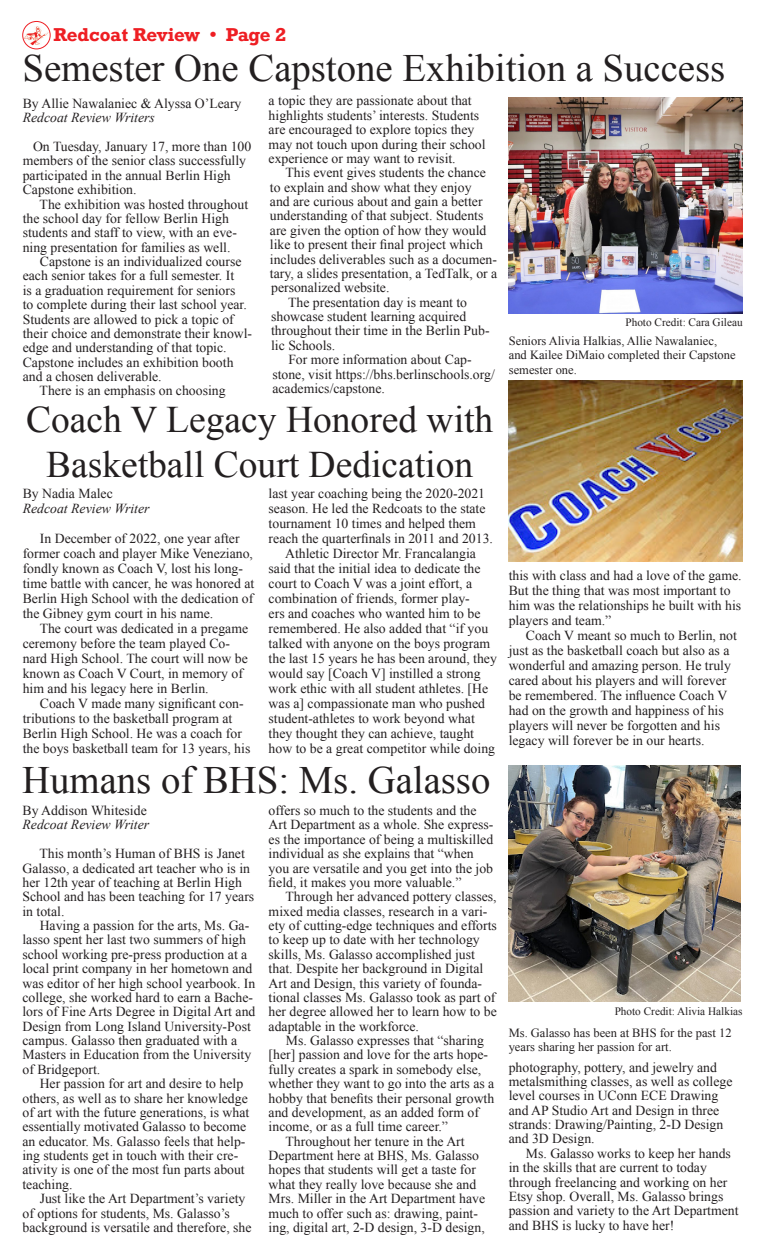
<style>
.page{position:relative;width:765px;height:1260px;background:#fff}
.page>*{position:absolute;margin:0;border:0;box-sizing:border-box;transform-origin:0 0}
.t1{font:38.75px "Times New Roman";color:#231f20}
.t2{font:37.5px/45px "Times New Roman";color:#231f20;text-align:center}
.t3{font:700 17.5px "Rockwell";letter-spacing:-.02em;color:#ee1e23}
.t4{font:13.75px/14.4px "Times New Roman";color:#231f20}
.t5{font:italic 13.75px "Times New Roman";color:#231f20}
.t6{font:12.5px/14.4px "Times New Roman";color:#231f20}
.t7{font:11.25px "Times New Roman";color:#231f20}
</style>
<div class="page">
<img style="left:24px;top:26px;width:24px;height:19px">
<div style="left:22px;top:21px;width:28px;height:28px;border:1px solid #ee1e23;border-radius:50%"></div>
<img style="left:509px;top:97px;width:234px;height:217px">
<img style="left:509px;top:766px;width:232px;height:236px">
<img style="left:509px;top:381px;width:233px;height:181px">
<p class="t3" style="left:54px;top:23px;width:234px">Redcoat Review • Page 2</p>
<p class="t1" style="left:22px;top:42px;width:704px">Semester One Capstone Exhibition a Success</p>
<p class="t4" style="left:23px;top:96px;width:220px">By Allie Nawalaniec &amp; Alyssa O’Leary</p>
<p class="t5" style="left:23px;top:108px;width:134px">Redcoat Review Writers</p>
<p class="t4" style="left:23px;top:139px;width:230px;text-indent:10px">On Tuesday, January 17, more than 100 members of the senior class successfully participated in the annual Berlin High Capstone exhibition.</p>
<p class="t4" style="left:23px;top:197px;width:227px;text-indent:17px">The exhibition was hosted throughout the school day for fellow Berlin High</p>
<p class="t4" style="left:23px;top:225px;width:216px">students and staff to view, with an eve&shy;ning presentation for families as well.</p>
<p class="t4" style="left:23px;top:254px;width:231px;text-indent:17px">Capstone is an individualized course each senior takes for a full semester. It<br>is a graduation requirement for seniors<br>to complete during their last school year.<br>Students are allowed to pick a topic of their choice and demonstrate their knowl&shy;edge and understanding of that topic.<br>Capstone includes an exhibition booth and a chosen deliverable.</p>
<p class="t4" style="left:40px;top:383px;width:187px">There is an emphasis on choosing</p>
<p class="t4" style="left:269px;top:93px;width:218px">a topic they are passionate about that highlights students’ interests. Students are encouraged to explore topics they may not touch upon during their school experience or may want to revisit.</p>
<p class="t4" style="left:270px;top:165px;width:229px;text-indent:16px">This event gives students the chance to explain and show what they enjoy<br>and are curious about and gain a better understanding of that subject. Students are given the option of how they would like to present their final project which includes deliverables such as a documen&shy;tary, a slides presentation, a TedTalk, or a personalized website.</p>
<p class="t4" style="left:271px;top:295px;width:220px;text-indent:17px">The presentation day is meant to showcase student learning acquired throughout their time in the Berlin Pub&shy;lic Schools.</p>
<p class="t4" style="left:272px;top:352px;width:224px;text-indent:16px">For more information about Cap&shy;stone, visit https://bhs.berlinschools.org/ academics/capstone.</p>
<p class="t2" style="left:26px;top:396px;width:469px">Coach V Legacy Honored with<br>Basketball Court Dedication</p>
<p class="t4" style="left:23px;top:486px;width:92px">By Nadia Malec</p>
<p class="t5" style="left:23px;top:499px;width:128px">Redcoat Review Writer</p>
<p class="t4" style="left:23px;top:531px;width:233px;line-height:15px;text-indent:17px">In December of 2022, one year after former coach and player Mike Veneziano, fondly known as Coach V, lost his long&shy;time battle with cancer, he was honored at Berlin High School with the dedication of the Gibney gym court in his name.</p>
<p class="t4" style="left:23px;top:621px;width:227px;line-height:15px;text-indent:17px">The court was dedicated in a pregame ceremony before the team played Co&shy;nard High School. The court will now be known as Coach V Court, in memory of him and his legacy here in Berlin.</p>
<p class="t4" style="left:23px;top:696px;width:229px;line-height:15px;text-indent:17px">Coach V made many significant con&shy;tributions to the basketball program at Berlin High School. He was a coach for the boys basketball team for 13 years, his</p>
<p class="t4" style="left:269px;top:486px;width:226px;line-height:15px">last year coaching being the 2020-2021 season. He led the Redcoats to the state tournament 10 times and helped them reach the quarterfinals in 2011 and 2013.</p>
<p class="t4" style="left:269px;top:546px;width:230px;line-height:15px;text-indent:16px">Athletic Director Mr. Francalangia said that the initial idea to dedicate the court to Coach V was a joint effort, a combination of friends, former play-<br>ers and coaches who wanted him to be remembered. He also added that “if you talked with anyone on the boys program the last 15 years he has been around, they would say [Coach V] instilled a strong work ethic with all student athletes. [He was a] compassionate man who pushed student-athletes to work beyond what they thought they can achieve, taught how to be a great competitor while doing</p>
<p class="t1" style="left:22px;top:754px;width:470px">Humans of BHS: Ms. Galasso</p>
<p class="t4" style="left:22px;top:803px;width:126px">By Addison Whiteside</p>
<p class="t5" style="left:22px;top:815px;width:128px">Redcoat Review Writer</p>
<p class="t4" style="left:22px;top:846px;width:233px;text-indent:17px">This month’s Human of BHS is Janet<br>Galasso, a dedicated art teacher who is in her 12th year of teaching at Berlin High<br>School and has been teaching for 17 years in total.</p>
<p class="t4" style="left:22px;top:918px;width:234px;text-indent:17px">Having a passion for the arts, Ms. Ga&shy;lasso spent her last two summers of high school working pre-press production at a local print company in her hometown and was editor of her high school yearbook. In college, she worked hard to earn a Bache&shy;lors of Fine Arts Degree in Digital Art and Design from Long Island University-Post campus. Galasso then graduated with a Masters in Education from the University of Bridgeport.</p>
<p class="t4" style="left:22px;top:1076px;width:228px;text-indent:17px">Her passion for art and desire to help others, as well as to share her knowledge of art with the future generations, is what essentially motivated Galasso to become an educator. Ms. Galasso feels that help&shy;ing students get in touch with their cre&shy;ativity is one of the most fun parts about teaching.</p>
<p class="t4" style="left:22px;top:1191px;width:231px;text-indent:17px">Just like the Art Department’s variety of options for students, Ms. Galasso’s background is versatile and therefore, she</p>
<p class="t4" style="left:269px;top:803px;width:226px">offers so much to the students and the Art Department as a whole. She express&shy;es the importance of being a multiskilled individual as she explains that “when you are versatile and you get into the job field, it makes you more valuable.”</p>
<p class="t4" style="left:269px;top:889px;width:230px;text-indent:17px">Through her advanced pottery classes, mixed media classes, research in a vari&shy;ety of cutting-edge techniques and efforts to keep up to date with her technology skills, Ms. Galasso accomplished just that. Despite her background in Digital Art and Design, this variety of founda&shy;tional classes Ms. Galasso took as part of her degree allowed her to learn how to be adaptable in the workforce.</p>
<p class="t4" style="left:269px;top:1033px;width:227px;text-indent:17px">Ms. Galasso expresses that “sharing [her] passion and love for the arts hope&shy;fully creates a spark in somebody else, whether they want to go into the arts as a hobby that benefits their personal growth and development, as an added form of income, or as a full time career.”</p>
<p class="t4" style="left:269px;top:1134px;width:218px;text-indent:17px">Throughout her tenure in the Art Department here at BHS, Ms. Galasso hopes that students will get a taste for what they really love because she and Mrs. Miller in the Art Department have much to offer such as: drawing, paint&shy;ing, digital art, 2-D design, 3-D design,</p>
<p class="t7" style="left:625px;top:314px;width:119px">Photo Credit: Cara Gileau</p>
<p class="t6" style="left:509px;top:333px;width:228px">Seniors Alivia Halkias, Allie Nawalaniec, and Kailee DiMaio completed their Capstone semester one.</p>
<p class="t4" style="left:509px;top:568px;width:234px;line-height:15px">this with class and had a love of the game.<br>But the thing that was most important to him was the relationships he built with his players and team.”</p>
<p class="t4" style="left:509px;top:628px;width:230px;line-height:15px;text-indent:17px">Coach V meant so much to Berlin, not just as the basketball coach but also as a wonderful and amazing person. He truly cared about his players and will forever be remembered. The influence Coach V had on the growth and happiness of his players will never be forgotten and his legacy will forever be in our hearts.</p>
<p class="t7" style="left:615px;top:1004px;width:129px">Photo Credit: Alivia Halkias</p>
<p class="t6" style="left:509px;top:1026px;width:224px;line-height:13.8px">Ms. Galasso has been at BHS for the past 12 years sharing her passion for art.</p>
<p class="t4" style="left:509px;top:1060px;width:225px">photography, pottery, and jewelry and metalsmithing classes, as well as college level courses in UConn ECE Drawing and AP Studio Art and Design in three strands: Drawing/Painting, 2-D Design and 3D Design.</p>
<p class="t4" style="left:509px;top:1146px;width:231px;text-indent:17px">Ms. Galasso works to keep her hands in the skills that are current to today through freelancing and working on her Etsy shop. Overall, Ms. Galasso brings passion and variety to the Art Department and BHS is lucky to have her!</p>
</div>
